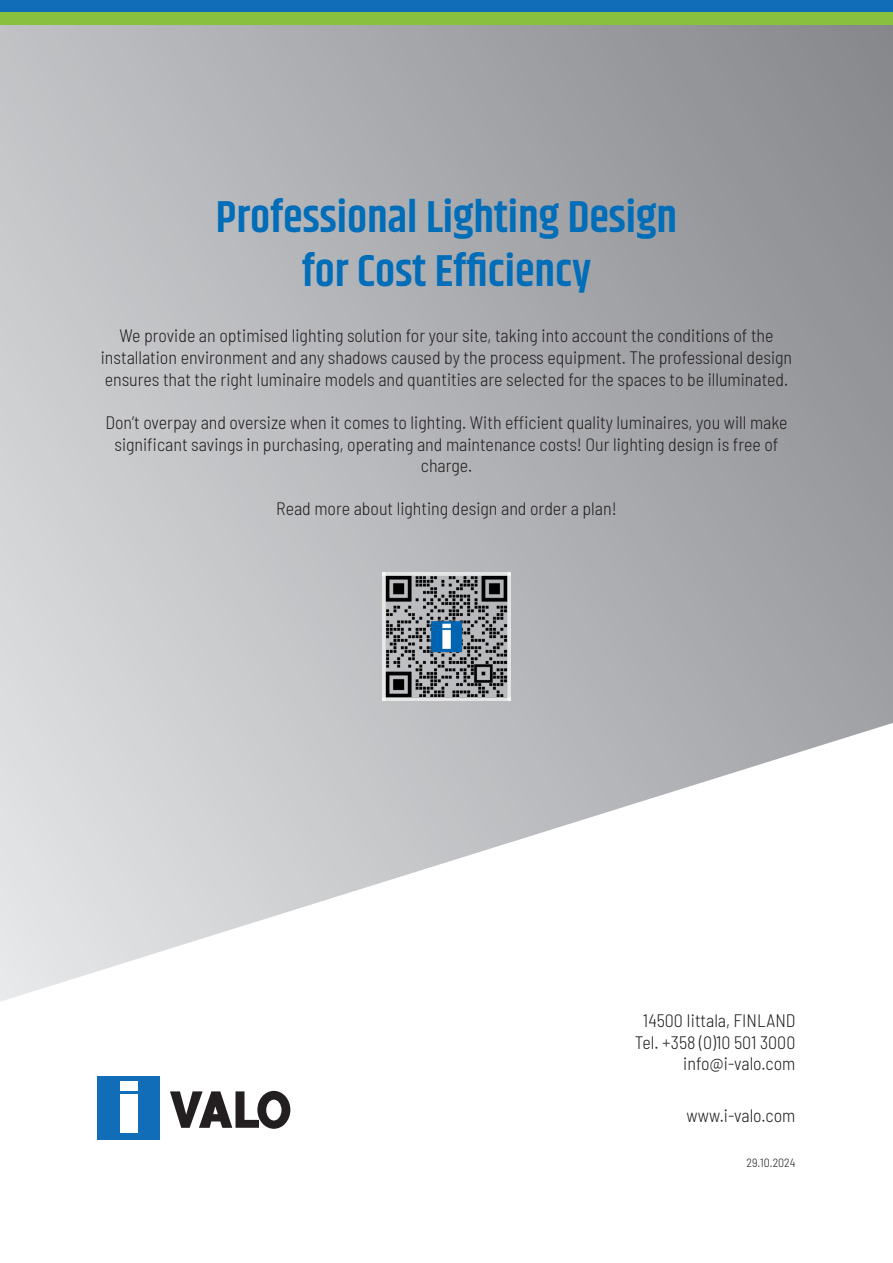
<style>
.page{position:relative;width:893px;height:1263px;background:#fff}
.page>*{position:absolute;margin:0;border:0;box-sizing:border-box;transform-origin:0 0}
.t1{font:600 45px "Khand";color:#006db8}
.t2{font:300 semi-condensed 18px/21.6px "Barlow";color:#231f20;text-align:center}
.t3{font:300 semi-condensed 12px "Barlow";color:#231f20}
</style>
<div class="page">
<div style="left:0;top:3px;width:893px;height:1030px;background:linear-gradient(to right,#cecfd1,#919396)"></div>
<svg style="left:0;top:723px;width:893px;height:417px"></svg>
<div style="left:98px;top:1076px;width:62px;height:64px;background:#116db7"></div>
<div style="left:120px;top:1082px;width:17px;height:9px;background:#fff"></div>
<div style="left:120px;top:1095px;width:17px;height:38px;background:#fff"></div>
<svg style="left:170px;top:1091px;width:120px;height:38px"></svg>
<div style="left:0;top:0;width:893px;height:18px;background:#116db7"></div>
<div style="left:0;top:12px;width:893px;height:12px;background:#89c13f"></div>
<img style="left:383px;top:573px;width:127px;height:127px">
<p class="t1" style="left:216px;top:187px;width:463px">Professional Lighting Design</p>
<p class="t1" style="left:302px;top:241px;width:291px">for Cost Efficiency</p>
<p class="t2" style="left:101px;top:324px;width:693px">We provide an optimised lighting solution for your site, taking into account the conditions of the installation environment and any shadows caused by the process equipment. The professional design ensures that the right luminaire models and quantities are selected for the spaces to be illuminated.</p>
<p class="t2" style="left:105px;top:410px;width:684px">Don’t overpay and oversize when it comes to lighting. With efficient quality luminaires, you will make significant savings in purchasing, operating and maintenance costs! Our lighting design is free of charge.</p>
<p class="t2" style="left:276px;top:497px;width:342px">Read more about lighting design and order a plan!</p>
<p class="t2" style="left:643px;top:1008px;width:154px">14500 Iittala, FINLAND</p>
<p class="t2" style="left:635px;top:1030px;width:162px">Tel. +358 (0)10 501 3000</p>
<p class="t2" style="left:683px;top:1051px;width:114px">info@i-valo.com</p>
<p class="t2" style="left:686px;top:1104px;width:111px">www.i-valo.com</p>
<p class="t3" style="left:746px;top:1154px;width:50px">29.10.2024</p>
</div>
